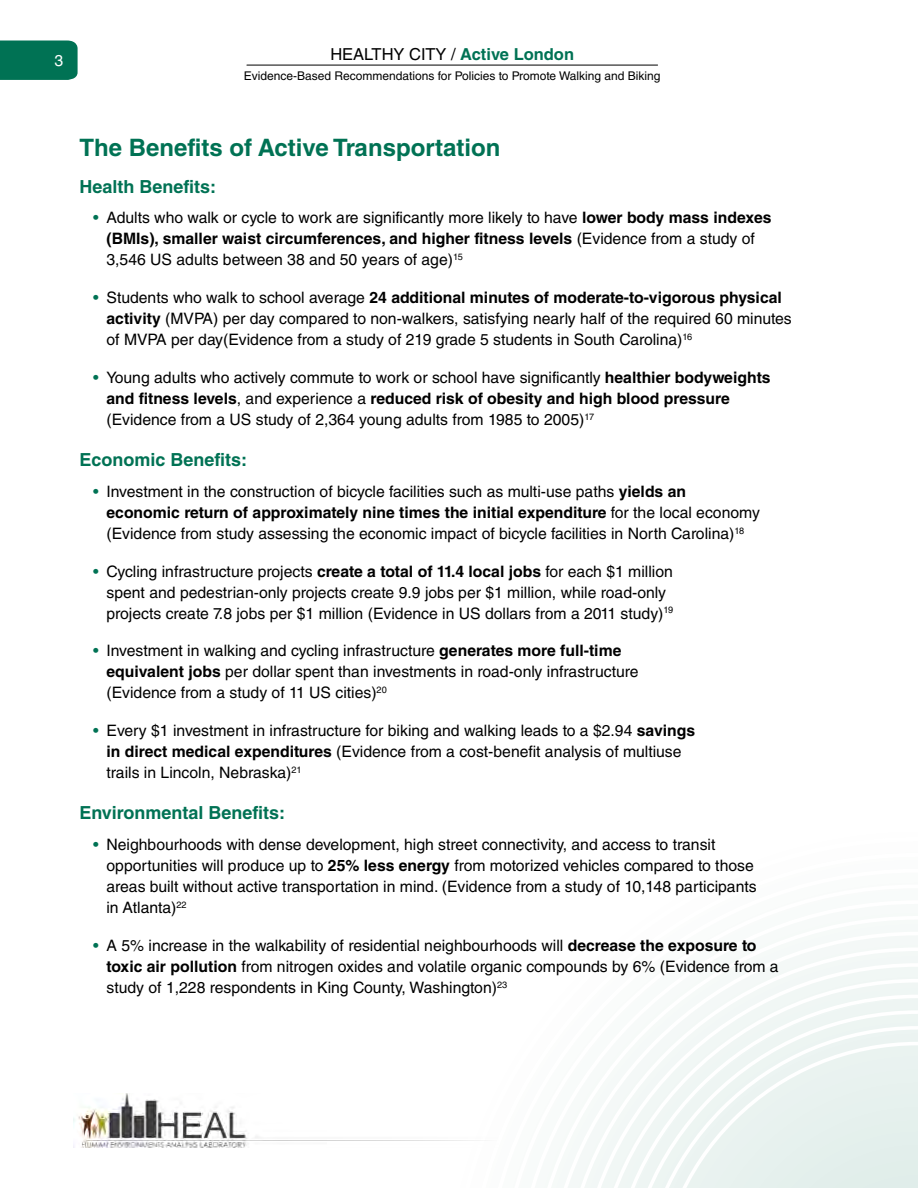
<style>
.page{position:relative;width:918px;height:1188px;background:#fff}
.page>*{position:absolute;margin:0;border:0;box-sizing:border-box;transform-origin:0 0}
.t1{font:700 24px "Helvetica LT Std";color:#007254}
.Sub-Header{font:700 18px "Helvetica LT Std";color:#007254}
.t2{font:16.5px "Helvetica LT Std";color:#000}
.t3{font:15.75px/21px "Helvetica LT Std";color:#000}
.t4{font:15.75px "Helvetica LT Std";color:#fff}
.t5{font:12px "Helvetica LT Std";color:#000}
.s1{font-weight:700;color:#007254}
.s2{color:#007254}
.s3{font-weight:700}
</style>
<div class="page">
<svg style="left:568px;top:936px;width:350px;height:252px;fill:#f2f7f6"></svg>
<img style="left:73px;top:1093px;width:406px;height:54px">
<div style="left:0;top:40px;width:78px;height:40px;background:#007254"></div>
<hr style="left:247px;top:65px;width:411px;height:1px;background:#000">
<p class="t4" style="left:55px;top:51px;width:10px">3</p>
<p class="t2" style="left:330px;top:44px;width:245px">HEALTHY CITY / <span class="s1">Active London</span></p>
<p class="t5" style="left:244px;top:69px;width:418px">Evidence‐Based Recommendations for Policies to Promote Walking and Biking</p>
<p class="t1" style="left:80px;top:133px;width:422px">The Benefits of Active Transportation</p>
<p class="Sub-Header" style="left:80px;top:175px;width:138px">Health Benefits:</p>
<p class="t3" style="left:106px;top:207px;width:667px;text-indent:-13px"><span class="s2">•</span> Adults who walk or cycle to work are significantly more likely to have <span class="s3">lower body mass indexes (BMIs), smaller waist circumferences, and higher fitness levels</span> (Evidence from a study of<br>3,546 US adults between 38 and 50 years of age)<sup>15</sup></p>
<p class="t3" style="left:106px;top:287px;width:687px;text-indent:-13px"><span class="s2">•</span> Students who walk to school average <span class="s3">24 additional minutes of moderate-to-vigorous physical activity</span> (MVPA) per day compared to non-walkers, satisfying nearly half of the required 60 minutes of MVPA per day(Evidence from a study of 219 grade 5 students in South Carolina)<sup>16</sup></p>
<p class="t3" style="left:106px;top:367px;width:666px;text-indent:-13px"><span class="s2">•</span> Young adults who actively commute to work or school have significantly <span class="s3">healthier bodyweights and fitness levels</span>, and experience a <span class="s3">reduced risk of obesity and high blood pressure </span>(Evidence from a US study of 2,364 young adults from 1985 to 2005)<sup>17</sup></p>
<p class="Sub-Header" style="left:80px;top:449px;width:169px">Economic Benefits:</p>
<p class="t3" style="left:106px;top:481px;width:655px;text-indent:-13px"><span class="s2">•</span> Investment in the construction of bicycle facilities such as multi-use paths <span class="s3">yields an economic return of approximately nine times the initial expenditure</span> for the local economy (Evidence from study assessing the economic impact of bicycle facilities in North Carolina)<sup>18</sup></p>
<p class="t3" style="left:106px;top:561px;width:568px;text-indent:-13px"><span class="s2">•</span> Cycling infrastructure projects <span class="s3">create a total of 11.4 local jobs</span> for each $1 million spent and pedestrian-only projects create 9.9 jobs per $1 million, while road-only projects create 7.8 jobs per $1 million (Evidence in US dollars from a 2011 study)<sup>19</sup></p>
<p class="t3" style="left:106px;top:640px;width:534px;text-indent:-13px"><span class="s2">•</span> Investment in walking and cycling infrastructure <span class="s3">generates more full-time equivalent jobs</span> per dollar spent than investments in road-only infrastructure (Evidence from a study of 11 US cities)<sup>20</sup></p>
<p class="t3" style="left:106px;top:720px;width:590px;text-indent:-13px"><span class="s2">•</span> Every $1 investment in infrastructure for biking and walking leads to a $2.94 <span class="s3">savings in direct medical expenditures</span> (Evidence from a cost-benefit analysis of multiuse trails in Lincoln, Nebraska)<sup>21</sup></p>
<p class="Sub-Header" style="left:80px;top:802px;width:207px">Environmental Benefits:</p>
<p class="t3" style="left:106px;top:834px;width:652px;text-indent:-13px"><span class="s2">•</span> Neighbourhoods with dense development, high street connectivity, and access to transit opportunities will produce up to <span class="s3">25% less energy</span> from motorized vehicles compared to those areas built without active transportation in mind. (Evidence from a study of 10,148 participants in Atlanta)<sup>22</sup></p>
<p class="t3" style="left:106px;top:935px;width:674px;text-indent:-13px"><span class="s2">•</span> A 5% increase in the walkability of residential neighbourhoods will <span class="s3">decrease the exposure to toxic air pollution</span> from nitrogen oxides and volatile organic compounds by 6% (Evidence from a study of 1,228 respondents in King County, Washington)<sup>23</sup></p>
</div>
